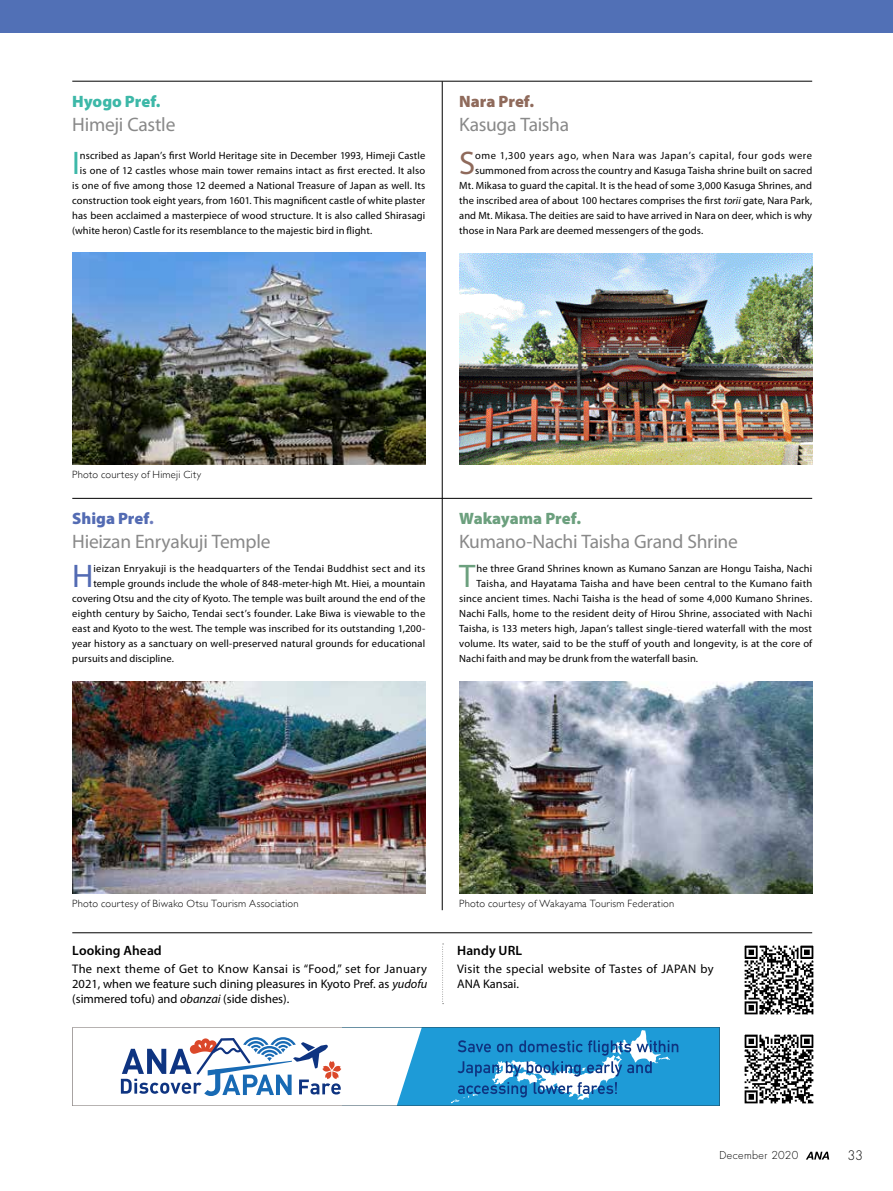
<style>
.page{position:relative;width:893px;height:1191px;background:#fff}
.page>*{position:absolute;margin:0;border:0;box-sizing:border-box;transform-origin:0 0}
.t1{font:32.7px "Myriad Pro";color:#536bb3}
.t2{font:32.7px "Myriad Pro";color:#6ca07e}
.t3{font:32.7px "Myriad Pro";color:#8f6a5b}
.t4{font:32.7px "Myriad Pro";color:#3db8a8}
.t5{font:19.5px "Myriad Pro";letter-spacing:-.015em;color:#898989}
.t6{font:900 16.5px "Myriad Pro";color:#6ca07e}
.t7{font:900 16.5px "Myriad Pro";color:#536bb3}
.t8{font:900 16.5px "Myriad Pro";color:#3db8a8}
.t9{font:900 16.5px "Myriad Pro";color:#8f6a5b}
.t10{font:600 13.5px "Myriad Pro";letter-spacing:.005em;color:#000}
.t11{font:300 12.75px "Futura Std";color:#000}
.t12{font:12.45px/15px "Myriad Pro";color:#000;text-align:justify}
.t13{font:12.45px/15px "Myriad Pro";letter-spacing:.025em;color:#000}
.t14{font:300 10.65px "Futura Std";letter-spacing:.04em;color:#000}
.t15{font:10.5px "Myriad Pro";letter-spacing:.01em;color:#000}
.t16{font:300 10.5px "Gill Sans";letter-spacing:.025em;color:#000}
.t17{font:10.5px "Myriad Pro";letter-spacing:.055em;color:#000}
.s1{font-style:italic}
.s2{color:#6d7dbd}
</style>
<div class="page">
<img style="left:72px;top:681px;width:353px;height:212px">
<img style="left:72px;top:252px;width:353px;height:212px">
<img style="left:459px;top:682px;width:353px;height:211px">
<img style="left:459px;top:253px;width:353px;height:211px">
<hr style="left:72px;top:498px;width:740px;height:1px;background:#000">
<hr style="left:72px;top:81px;width:740px;height:1px;background:#000">
<hr style="left:442px;top:81px;width:1px;height:829px;background:#000">
<img style="left:744px;top:945px;width:70px;height:70px">
<svg style="left:442px;top:943px;width:2px;height:61px"></svg>
<img style="left:744px;top:1034px;width:70px;height:70px">
<svg style="left:72px;top:1027px;width:648px;height:79px"></svg>
<svg style="left:451px;top:1029px;width:227px;height:74px;background:#3a9bd0"></svg>
<hr style="left:72px;top:932px;width:740px;height:1px;background:#000">
<div style="left:0;top:0;width:893px;height:32px;background:#5170b6"></div>
<svg style="left:806px;top:1151px;width:23px;height:8px"></svg>
<h3 class="t8" style="left:72px;top:92px;width:90px">Hyogo Pref.</h3>
<h2 class="t5" style="left:72px;top:112px;width:105px">Himeji Castle</h2>
<h3 class="t9" style="left:459px;top:92px;width:76px">Nara Pref.</h3>
<h2 class="t5" style="left:459px;top:112px;width:111px">Kasuga Taisha</h2>
<h1 class="t4" style="left:72px;top:143px;width:9px">I</h1>
<p class="t15" style="left:80px;top:149px;width:347px">nscribed as Japan’s first World Heritage site in December 1993, Himeji Castle</p>
<p class="t15" style="left:80px;top:164px;width:347px">is one of 12 castles whose main tower remains intact as first erected. It also</p>
<p class="t15" style="left:72px;top:179px;width:355px">is one of five among those 12 deemed a National Treasure of Japan as well. Its</p>
<p class="t15" style="left:72px;top:194px;width:354px">construction took eight years, from 1601. This magnificent castle of white plaster</p>
<p class="t15" style="left:72px;top:209px;width:354px">has been acclaimed a masterpiece of wood structure. It is also called Shirasagi</p>
<p class="t15" style="left:72px;top:224px;width:301px">(white heron) Castle for its resemblance to the majestic bird in flight.</p>
<h1 class="t3" style="left:459px;top:143px;width:18px">S</h1>
<p class="t17" style="left:475px;top:149px;width:338px">ome 1,300 years ago, when Nara was Japan’s capital, four gods were</p>
<p class="t15" style="left:475px;top:164px;width:339px">summoned from across the country and Kasuga Taisha shrine built on sacred</p>
<p class="t15" style="left:459px;top:179px;width:354px">Mt. Mikasa to guard the capital. It is the head of some 3,000 Kasuga Shrines, and</p>
<p class="t15" style="left:459px;top:194px;width:354px">the inscribed area of about 100 hectares comprises the first <span class="s1">torii</span> gate, Nara Park,</p>
<p class="t15" style="left:459px;top:209px;width:354px">and Mt. Mikasa. The deities are said to have arrived in Nara on deer, which is why</p>
<p class="t15" style="left:459px;top:224px;width:246px">those in Nara Park are deemed messengers of the gods.</p>
<p class="t16" style="left:72px;top:466px;width:130px">Photo courtesy of Himeji City</p>
<h3 class="t7" style="left:72px;top:509px;width:83px">Shiga Pref<span class="s2">.</span></h3>
<h2 class="t5" style="left:72px;top:529px;width:200px">Hieizan Enryakuji Temple</h2>
<h3 class="t6" style="left:459px;top:509px;width:123px">Wakayama Pref.</h3>
<h2 class="t5" style="left:459px;top:529px;width:280px">Kumano-Nachi Taisha Grand Shrine</h2>
<h1 class="t1" style="left:72px;top:556px;width:23px">H</h1>
<p class="t15" style="left:93px;top:562px;width:333px">ieizan Enryakuji is the headquarters of the Tendai Buddhist sect and its</p>
<p class="t15" style="left:93px;top:577px;width:333px">temple grounds include the whole of 848-meter-high Mt. Hiei, a mountain</p>
<p class="t15" style="left:72px;top:592px;width:354px">covering Otsu and the city of Kyoto. The temple was built around the end of the</p>
<p class="t15" style="left:72px;top:607px;width:354px">eighth century by Saicho, Tendai sect’s founder. Lake Biwa is viewable to the</p>
<p class="t15" style="left:72px;top:622px;width:354px">east and Kyoto to the west. The temple was inscribed for its outstanding 1,200-</p>
<p class="t15" style="left:72px;top:637px;width:354px">year history as a sanctuary on well-preserved natural grounds for educational</p>
<p class="t15" style="left:72px;top:652px;width:103px">pursuits and discipline.</p>
<h1 class="t2" style="left:459px;top:556px;width:18px">T</h1>
<p class="t15" style="left:476px;top:562px;width:337px">he three Grand Shrines known as Kumano Sanzan are Hongu Taisha, Nachi</p>
<p class="t15" style="left:476px;top:577px;width:337px">Taisha, and Hayatama Taisha and have been central to the Kumano faith</p>
<p class="t15" style="left:459px;top:592px;width:354px">since ancient times. Nachi Taisha is the head of some 4,000 Kumano Shrines.</p>
<p class="t15" style="left:459px;top:607px;width:354px">Nachi Falls, home to the resident deity of Hirou Shrine, associated with Nachi</p>
<p class="t15" style="left:459px;top:622px;width:354px">Taisha, is 133 meters high, Japan’s tallest single-tiered waterfall with the most</p>
<p class="t15" style="left:459px;top:637px;width:355px">volume. Its water, said to be the stuff of youth and longevity, is at the core of</p>
<p class="t15" style="left:459px;top:652px;width:240px">Nachi faith and may be drunk from the waterfall basin.</p>
<p class="t16" style="left:72px;top:895px;width:228px">Photo courtesy of Biwako Otsu Tourism Association</p>
<p class="t10" style="left:72px;top:941px;width:91px">Looking Ahead</p>
<p class="t12" style="left:72px;top:960px;width:357px">The next theme of Get to Know Kansai is “Food,” set for January 2021, when we feature such dining pleasures in Kyoto Pref. as <span class="s1">yudofu </span>(simmered tofu) and <span class="s1">obanzai</span> (side dishes).</p>
<p class="t16" style="left:459px;top:895px;width:217px">Photo courtesy of Wakayama Tourism Federation</p>
<p class="t10" style="left:457px;top:941px;width:67px">Handy URL</p>
<p class="t13" style="left:457px;top:960px;width:258px">Visit the special website of Tastes of JAPAN by<br>ANA Kansai.</p>
<p class="t14" style="left:719px;top:1149px;width:80px">December 2020</p>
<p class="t11" style="left:847px;top:1147px;width:17px">33</p>
</div>
